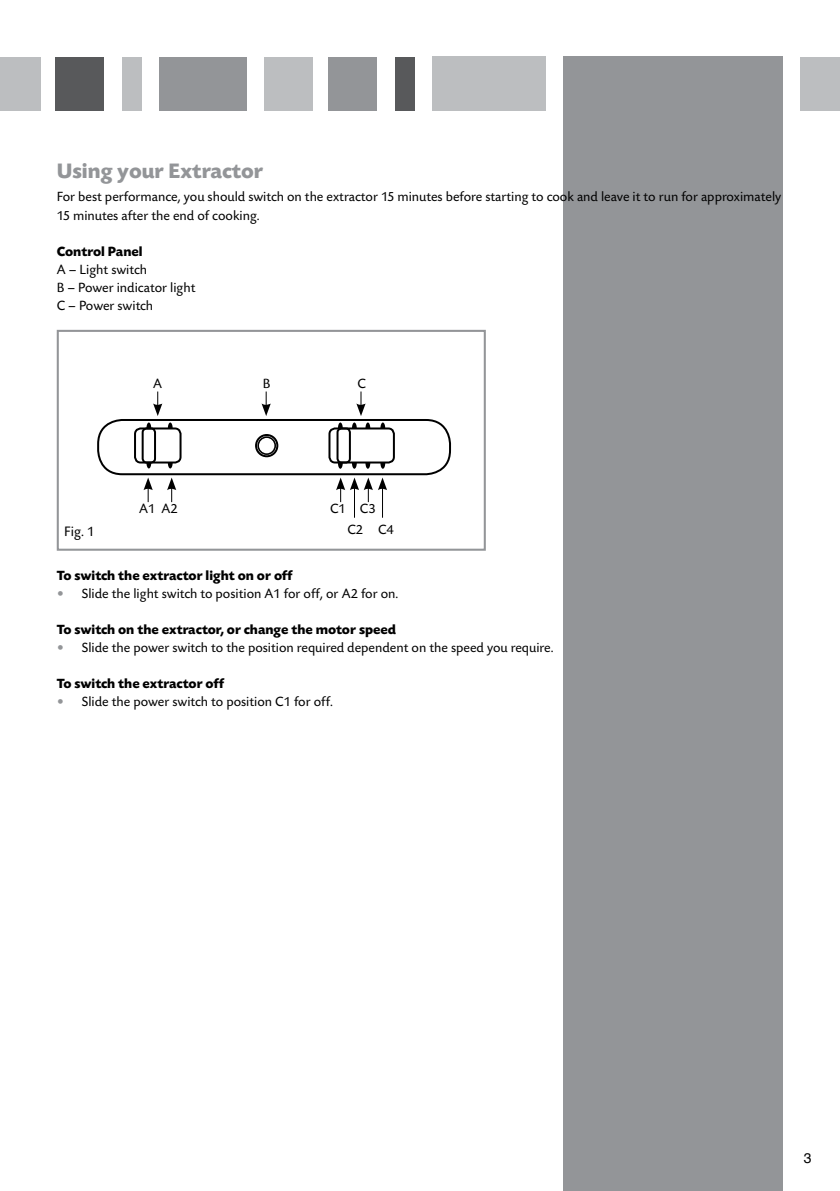
<style>
.page{position:relative;width:840px;height:1191px;background:#fff}
.page>*{position:absolute;margin:0;border:0;box-sizing:border-box;transform-origin:0 0}
.t1{font:700 22px "Today SB";color:#939598}
.t2{font:14.4px "Today SB";color:#000}
.t3{font:14px/18px "Today SB";color:#000}
.t4{font:700 14px "Today SB";color:#000}
.t5{font:14px "Helvetica";color:#000}
.s1{color:#939598}
</style>
<div class="page">
<div style="left:800px;top:57px;width:39px;height:53px;background:#bcbec0"></div>
<div style="left:563px;top:57px;width:219px;height:1134px;background:#939598"></div>
<div style="left:394px;top:57px;width:20px;height:53px;background:#58595b"></div>
<div style="left:328px;top:57px;width:48px;height:53px;background:#939598"></div>
<div style="left:264px;top:57px;width:48px;height:53px;background:#bcbec0"></div>
<div style="left:159px;top:57px;width:88px;height:53px;background:#939598"></div>
<div style="left:122px;top:57px;width:19px;height:53px;background:#bcbec0"></div>
<div style="left:56px;top:57px;width:48px;height:53px;background:#58595b"></div>
<div style="left:0;top:57px;width:40px;height:53px;background:#bcbec0"></div>
<div style="left:432px;top:57px;width:113px;height:54px;background:#bcbec0"></div>
<div style="left:57px;top:330px;width:428px;height:221px;background:#fff;border:2px solid #939598"></div>
<div style="left:97px;top:419px;width:354px;height:56px;border:2px solid #000;border-radius:24px"></div>
<div style="left:134px;top:427px;width:47px;height:36px;border:2px solid #000;border-radius:6px"></div>
<div style="left:328px;top:427px;width:66px;height:36px;border:2px solid #000;border-radius:6px"></div>
<div style="left:336px;top:427px;width:15px;height:36px;border:2px solid #000;border-radius:4px"></div>
<div style="left:142px;top:427px;width:14px;height:36px;border:2px solid #000;border-radius:4px"></div>
<div style="left:255px;top:434px;width:23px;height:23px;border:2px solid #000;border-radius:50%"></div>
<svg style="left:146px;top:422px;width:5px;height:6px"></svg>
<svg style="left:168px;top:422px;width:4px;height:6px"></svg>
<svg style="left:146px;top:463px;width:5px;height:5px"></svg>
<svg style="left:168px;top:463px;width:4px;height:5px"></svg>
<svg style="left:365px;top:422px;width:5px;height:6px"></svg>
<svg style="left:380px;top:422px;width:5px;height:6px"></svg>
<svg style="left:338px;top:422px;width:4px;height:6px"></svg>
<svg style="left:352px;top:422px;width:4px;height:6px"></svg>
<svg style="left:365px;top:463px;width:5px;height:6px"></svg>
<svg style="left:380px;top:463px;width:5px;height:6px"></svg>
<svg style="left:338px;top:463px;width:4px;height:6px"></svg>
<svg style="left:352px;top:463px;width:4px;height:6px"></svg>
<div style="left:257px;top:436px;width:19px;height:19px;border:2px solid #000;border-radius:50%"></div>
<svg style="left:153px;top:391px;width:9px;height:25px"></svg>
<svg style="left:261px;top:391px;width:9px;height:25px"></svg>
<svg style="left:356px;top:391px;width:9px;height:25px"></svg>
<svg style="left:143px;top:477px;width:10px;height:25px"></svg>
<hr style="left:354px;top:487px;width:1px;height:31px;background:#000">
<svg style="left:167px;top:477px;width:9px;height:25px"></svg>
<hr style="left:382px;top:487px;width:1px;height:31px;background:#000">
<svg style="left:336px;top:477px;width:51px;height:25px"></svg>
<h1 class="t1" style="left:57px;top:159px;width:208px">Using your Extractor</h1>
<p class="t3" style="left:57px;top:188px;width:725px">For best performance, you should switch on the extractor 15 minutes before starting to cook and leave it to run for approximately<br>15 minutes after the end of cooking.</p>
<p class="t4" style="left:57px;top:243px;width:87px">Control Panel</p>
<p class="t3" style="left:57px;top:260px;width:140px">A – Light switch<br>B – Power indicator light<br>C – Power switch</p>
<p class="t3" style="left:153px;top:375px;width:10px">A</p>
<p class="t3" style="left:263px;top:375px;width:9px">B</p>
<p class="t3" style="left:357px;top:375px;width:10px">C</p>
<p class="t3" style="left:139px;top:500px;width:40px">A1 A2</p>
<p class="t3" style="left:330px;top:500px;width:47px">C1 C3</p>
<p class="t2" style="left:64px;top:524px;width:32px">Fig. 1</p>
<p class="t3" style="left:347px;top:521px;width:48px">C2 C4</p>
<p class="t4" style="left:57px;top:567px;width:237px">To switch the extractor light on or off</p>
<p class="t3" style="left:57px;top:584px;width:343px"><span class="s1">•</span> Slide the light switch to position A1 for off, or A2 for on.</p>
<p class="t4" style="left:57px;top:621px;width:341px">To switch on the extractor, or change the motor speed</p>
<p class="t3" style="left:57px;top:638px;width:498px"><span class="s1">•</span> Slide the power switch to the position required dependent on the speed you require.</p>
<p class="t4" style="left:57px;top:675px;width:169px">To switch the extractor off</p>
<p class="t3" style="left:57px;top:692px;width:277px"><span class="s1">•</span> Slide the power switch to position C1 for off.</p>
<p class="t5" style="left:803px;top:1145px;width:9px">3</p>
</div>
